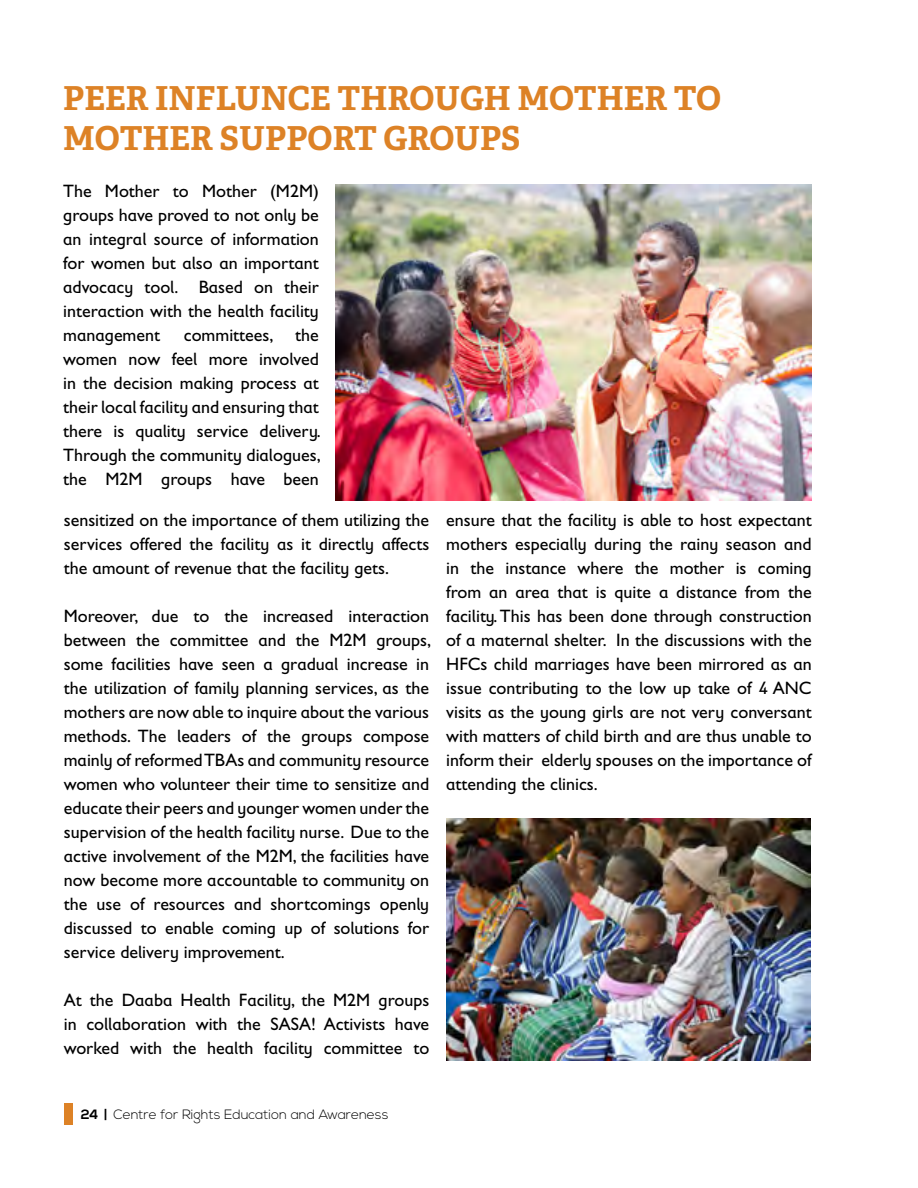
<style>
.page{position:relative;width:918px;height:1188px;background:#fff}
.page>*{position:absolute;margin:0;border:0;box-sizing:border-box;transform-origin:0 0}
.t1{font:700 33px/39.6px "Adelle";color:#dd8226}
.t2{font:18px/24px "Gill Sans Infant Std";color:#000;text-align:justify}
.t3{font:300 13.5px "Nexa";color:#000}
.s1{font-weight:700}
</style>
<div class="page">
<div style="left:64px;top:1103px;width:8px;height:21px;background:#dd8226"></div>
<img style="left:335px;top:185px;width:477px;height:315px">
<img style="left:446px;top:819px;width:365px;height:241px">
<h1 class="t1" style="left:63px;top:79px;width:660px">PEER INFLUNCE THROUGH MOTHER TO<br>MOTHER SUPPORT GROUPS</h1>
<p class="t2" style="left:63px;top:179px;width:257px">The Mother to Mother (M2M) groups have proved to not only be an integral source of information for women but also an important advocacy tool. Based on their interaction with the health facility management</p>
<p class="t2" style="left:63px;top:323px;width:259px;text-indent:121px">committees, the women now feel more involved in the decision making process at their local facility and ensuring that there is quality service delivery.<br>Through the community dialogues, the M2M groups have been</p>
<p class="t2" style="left:64px;top:508px;width:367px">sensitized on the importance of them utilizing the services offered the facility as it directly affects the amount of revenue that the facility gets.</p>
<p class="t2" style="left:64px;top:604px;width:369px">Moreover, due to the increased interaction between the committee and the M2M groups, some facilities have seen a gradual increase in the utilization of family planning services, as the mothers are now able to inquire about the various methods. The leaders of the groups compose mainly of reformed TBAs and community resource women who volunteer their time to sensitize and educate their peers and younger women under the supervision of the health facility nurse. Due to the active involvement of the M2M, the facilities have now become more accountable to community on the use of resources and shortcomings openly discussed to enable coming up of solutions for service delivery improvement.</p>
<p class="t2" style="left:64px;top:988px;width:367px">At the Daaba Health Facility, the M2M groups in collaboration with the SASA! Activists have worked with the health facility committee to</p>
<p class="t2" style="left:446px;top:508px;width:367px">ensure that the facility is able to host expectant mothers especially during the rainy season and in the instance where the mother is coming from an area that is quite a distance from the facility. This has been done through construction of a maternal shelter. In the discussions with the HFCs child marriages have been mirrored as an issue contributing to the low up take of 4 ANC visits as the young girls are not very conversant with matters of child birth and are thus unable to inform their elderly spouses on the importance of attending the clinics.</p>
<p class="t3" style="left:81px;top:1106px;width:309px"><span class="s1">24 |</span> Centre for Rights Education and Awareness</p>
</div>
